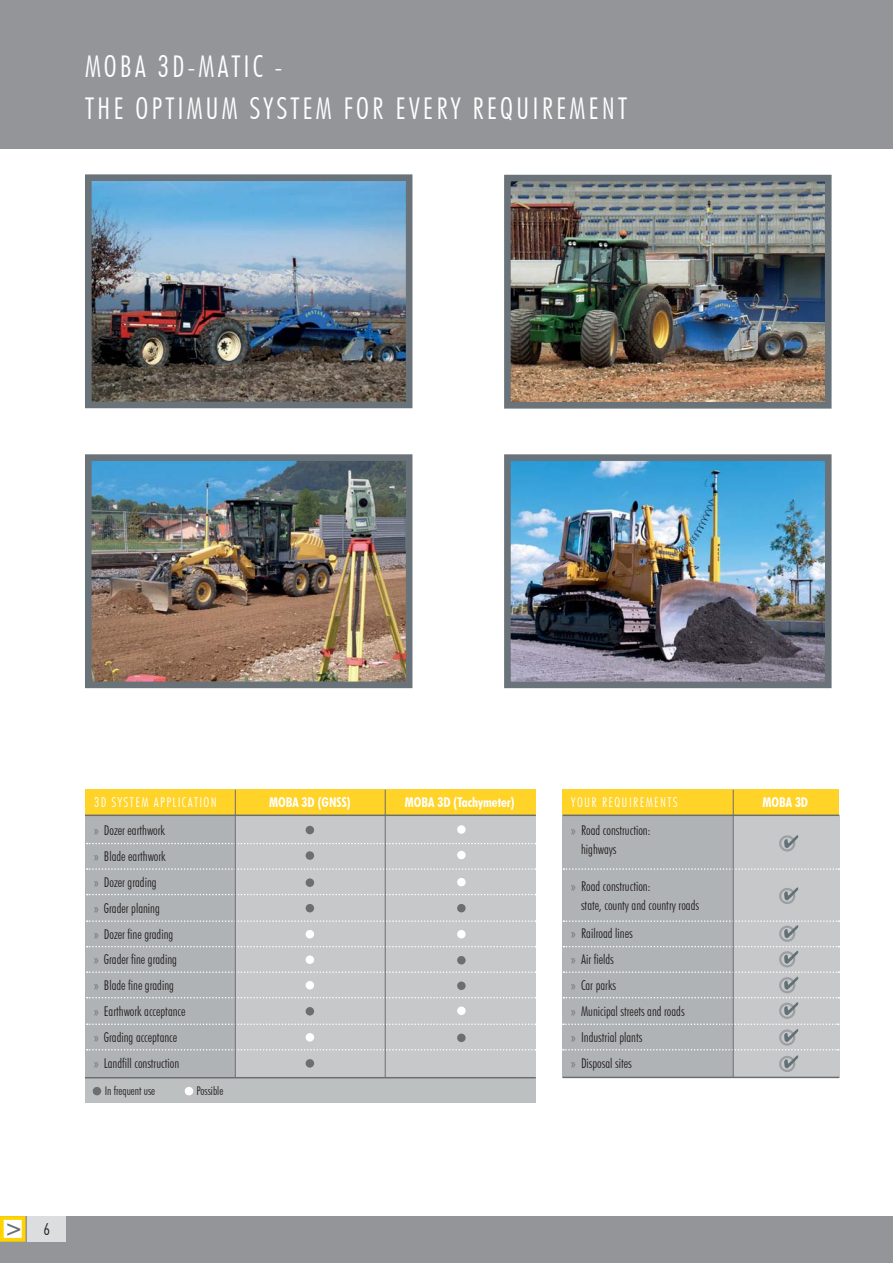
<style>
.page{position:relative;width:893px;height:1263px;background:#fff}
.page>*{position:absolute;margin:0;border:0;box-sizing:border-box;transform-origin:0 0}
.t1{font:300 condensed 30px/42px "Futura BT";letter-spacing:.1em;color:#fff}
.t2{font:700 condensed 22.5px "Futura BT";color:#6d6e70}
.t3{font:300 condensed 13.5px/26px "Futura BT";color:#231f20}
.t4{font:700 condensed 13.5px "Futura BT";color:#fff}
.t5{font:300 condensed 13.5px/27.6px "Futura BT";letter-spacing:.1em;color:#fff}
.t6{font:300 condensed 13.5px/27.6px "Futura BT";letter-spacing:.05em;color:#231f20}
.t7{font:300 condensed 12px "Futura BT";color:#231f20}
.s1{color:#6d6e70}
.s2{color:#231f20}
.s3{color:#fff}
.s4{font-weight:300;font-size:16.5px;color:#231f20}
</style>
<div class="page">
<div style="left:0;top:0;width:893px;height:149px;background:#939598"></div>
<div style="left:0;top:1216px;width:893px;height:47px;background:#939598"></div>
<div style="left:2px;top:1218px;width:22px;height:22px;background:#fff"></div>
<div style="left:0;top:1216px;width:25px;height:26px;border:4px solid #ffd400"></div>
<div style="left:28px;top:1216px;width:38px;height:26px;background:#dcddde"></div>
<img style="left:512px;top:462px;width:311px;height:218px">
<div style="left:504px;top:454px;width:327px;height:234px;border:7px solid #6a7379"></div>
<img style="left:93px;top:462px;width:311px;height:218px">
<div style="left:85px;top:454px;width:327px;height:234px;border:7px solid #6a7379"></div>
<img style="left:512px;top:183px;width:311px;height:218px">
<div style="left:504px;top:175px;width:327px;height:234px;border:7px solid #6a7379"></div>
<img style="left:93px;top:182px;width:311px;height:218px">
<div style="left:85px;top:174px;width:327px;height:234px;border:7px solid #6a7379"></div>
<div style="left:85px;top:1077px;width:451px;height:25px;background:#bcc0c1"></div>
<div style="left:93px;top:1087px;width:8px;height:8px;background:#6d6e70;border-radius:50%"></div>
<div style="left:185px;top:1087px;width:8px;height:8px;background:#fff;border-radius:50%"></div>
<div style="left:85px;top:815px;width:451px;height:263px;background:#b0b3b5"></div>
<div style="left:85px;top:790px;width:451px;height:25px;background:#ffd328"></div>
<div style="left:235px;top:815px;width:301px;height:263px;background:#c7c8ca"></div>
<svg style="left:87px;top:843px;width:449px;height:1px"></svg>
<hr style="left:85px;top:815px;width:451px;height:1px;background:#6d6e70">
<hr style="left:85px;top:1077px;width:451px;height:1px;background:#6d6e70">
<svg style="left:87px;top:868px;width:449px;height:2px"></svg>
<svg style="left:87px;top:894px;width:449px;height:1px"></svg>
<svg style="left:87px;top:920px;width:449px;height:2px"></svg>
<svg style="left:87px;top:946px;width:449px;height:1px"></svg>
<svg style="left:87px;top:971px;width:449px;height:2px"></svg>
<svg style="left:87px;top:997px;width:449px;height:1px"></svg>
<svg style="left:87px;top:1024px;width:449px;height:1px"></svg>
<svg style="left:87px;top:1049px;width:449px;height:2px"></svg>
<hr style="left:235px;top:790px;width:1px;height:288px;background:#6d6e70">
<hr style="left:385px;top:790px;width:1px;height:288px;background:#6d6e70">
<div style="left:457px;top:825px;width:9px;height:9px;background:#fff;border-radius:50%"></div>
<div style="left:457px;top:851px;width:9px;height:8px;background:#fff;border-radius:50%"></div>
<div style="left:457px;top:878px;width:9px;height:8px;background:#fff;border-radius:50%"></div>
<div style="left:457px;top:930px;width:9px;height:8px;background:#fff;border-radius:50%"></div>
<div style="left:457px;top:956px;width:9px;height:9px;background:#6d6e70;border-radius:50%"></div>
<div style="left:457px;top:1034px;width:9px;height:8px;background:#6d6e70;border-radius:50%"></div>
<div style="left:457px;top:904px;width:9px;height:8px;background:#6d6e70;border-radius:50%"></div>
<div style="left:457px;top:982px;width:9px;height:8px;background:#6d6e70;border-radius:50%"></div>
<div style="left:457px;top:1007px;width:9px;height:8px;background:#fff;border-radius:50%"></div>
<div style="left:306px;top:981px;width:8px;height:9px;background:#fff;border-radius:50%"></div>
<div style="left:306px;top:955px;width:8px;height:9px;background:#fff;border-radius:50%"></div>
<div style="left:306px;top:930px;width:8px;height:8px;background:#fff;border-radius:50%"></div>
<div style="left:306px;top:1059px;width:8px;height:9px;background:#6d6e70;border-radius:50%"></div>
<div style="left:306px;top:904px;width:8px;height:8px;background:#6d6e70;border-radius:50%"></div>
<div style="left:306px;top:878px;width:8px;height:9px;background:#6d6e70;border-radius:50%"></div>
<div style="left:306px;top:851px;width:8px;height:9px;background:#6d6e70;border-radius:50%"></div>
<div style="left:306px;top:826px;width:8px;height:8px;background:#6d6e70;border-radius:50%"></div>
<div style="left:306px;top:1007px;width:8px;height:9px;background:#6d6e70;border-radius:50%"></div>
<div style="left:306px;top:1033px;width:8px;height:9px;background:#fff;border-radius:50%"></div>
<div style="left:563px;top:815px;width:170px;height:263px;background:#b0b3b5"></div>
<div style="left:563px;top:790px;width:276px;height:25px;background:#ffd328"></div>
<div style="left:733px;top:815px;width:106px;height:263px;background:#c7c8ca"></div>
<svg style="left:563px;top:868px;width:276px;height:2px"></svg>
<hr style="left:563px;top:815px;width:276px;height:1px;background:#6d6e70">
<hr style="left:563px;top:1077px;width:276px;height:1px;background:#6d6e70">
<hr style="left:733px;top:790px;width:1px;height:288px;background:#6d6e70">
<div style="left:779px;top:835px;width:16px;height:17px;border:2px solid #9ba0a3;border-radius:50%"></div>
<div style="left:779px;top:888px;width:16px;height:16px;border:2px solid #9ba0a3;border-radius:50%"></div>
<svg style="left:784px;top:835px;width:14px;height:13px"></svg>
<svg style="left:784px;top:887px;width:14px;height:13px"></svg>
<div style="left:779px;top:926px;width:16px;height:16px;border:2px solid #9ba0a3;border-radius:50%"></div>
<svg style="left:563px;top:920px;width:276px;height:18px"></svg>
<div style="left:779px;top:951px;width:16px;height:16px;border:2px solid #9ba0a3;border-radius:50%"></div>
<svg style="left:563px;top:946px;width:276px;height:18px"></svg>
<div style="left:779px;top:977px;width:16px;height:16px;border:2px solid #9ba0a3;border-radius:50%"></div>
<svg style="left:563px;top:971px;width:276px;height:19px"></svg>
<div style="left:779px;top:1003px;width:16px;height:16px;border:2px solid #9ba0a3;border-radius:50%"></div>
<div style="left:779px;top:1029px;width:16px;height:17px;border:2px solid #9ba0a3;border-radius:50%"></div>
<div style="left:779px;top:1056px;width:16px;height:16px;border:2px solid #9ba0a3;border-radius:50%"></div>
<svg style="left:563px;top:997px;width:276px;height:18px"></svg>
<svg style="left:563px;top:1024px;width:276px;height:18px"></svg>
<svg style="left:563px;top:1049px;width:276px;height:19px"></svg>
<h1 class="t1" style="left:85px;top:45px;width:543px">MOBA 3D-MATIC -<br>THE OPTIMUM SYSTEM FOR EVERY REQUIREMENT</h1>
<p class="t5" style="left:94px;top:789px;width:124px">3D SYSTEM APPLICATION <span class="s1">»</span> <span class="s2">Dozer earthwork</span></p>
<p class="t3" style="left:94px;top:843px;width:93px"><span class="s1">»</span> Blade earthwork<br><span class="s1">»</span> Dozer grading<br><span class="s1">»</span> Grader planing<br><span class="s1">»</span> Dozer fine grading<br><span class="s1">»</span> Grader fine grading<br><span class="s1">»</span> Blade fine grading<br><span class="s1">»</span> Earthwork acceptance <span class="s1">»</span> Grading acceptance<br><span class="s1">»</span> Landfill construction</p>
<p class="t7" style="left:105px;top:1083px;width:52px">In frequent use</p>
<p class="t7" style="left:197px;top:1083px;width:28px">Possible</p>
<p class="t4" style="left:269px;top:794px;width:83px">MOBA 3D (GNSS)</p>
<p class="t4" style="left:405px;top:794px;width:111px">MOBA 3D (Tachymeter)</p>
<p class="t6" style="left:571px;top:789px;width:108px"><span class="s3">YOUR REQUIREMENTS </span><span class="s1">»</span> Road construction:</p>
<p class="t3" style="left:581px;top:837px;width:37px">highways</p>
<p class="t3" style="left:581px;top:876px;width:119px;line-height:19.5px;text-indent:-10px"><span class="s1">»</span> Road construction:<br>state, county and country roads</p>
<p class="t3" style="left:571px;top:921px;width:115px"><span class="s1">»</span> Railroad lines<br><span class="s1">»</span> Air fields<br><span class="s1">»</span> Car parks<br><span class="s1">»</span> Municipal streets and roads <span class="s1">»</span> Industrial plants<br><span class="s1">»</span> Disposal sites</p>
<h2 class="t2" style="left:5px;top:1214px;width:47px">&gt; <span class="s4">6</span></h2>
<p class="t4" style="left:762px;top:794px;width:47px">MOBA 3D</p>
</div>
